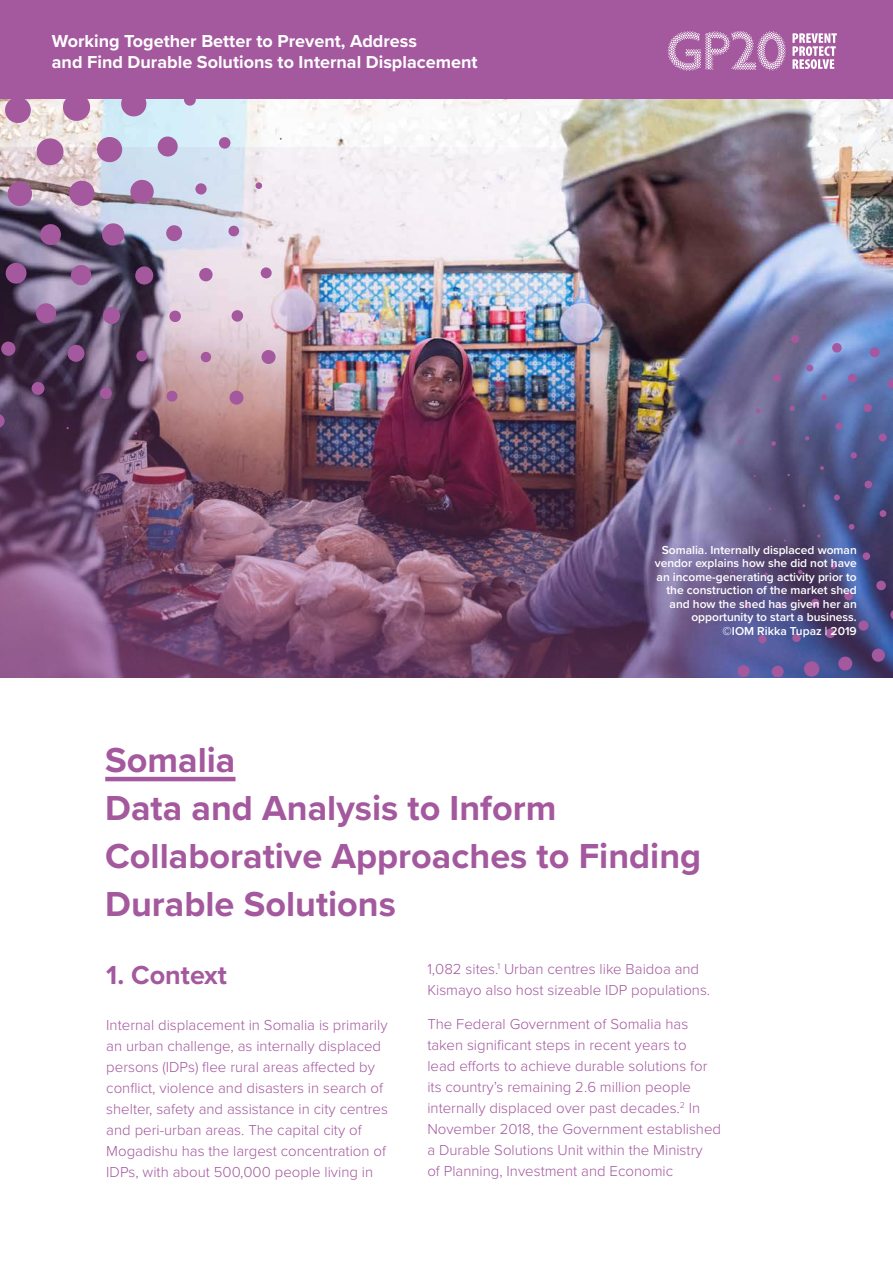
<style>
.page{position:relative;width:893px;height:1263px;background:#fff}
.page>*{position:absolute;margin:0;border:0;box-sizing:border-box;transform-origin:0 0}
.t1{font:700 36px/48px "Proxima Nova";color:#a4589e}
.t2{font:700 27px "Proxima Nova";color:#a4589e}
.t3{font:700 18px/21px "Proxima Nova";color:#fff}
.t4{font:300 15px/21px "Proxima Nova";color:#a4589e}
.t5{font:600 12px/13.5px "Proxima Nova";color:#fff;text-align:right}
</style>
<div class="page">
<img style="left:0;top:98px;width:893px;height:50px">
<div style="left:0;top:0;width:893px;height:98px;background:#a4589e"></div>
<svg style="left:792px;top:33px;width:45px;height:36px"></svg>
<svg style="left:668px;top:31px;width:118px;height:40px"></svg>
<hr style="left:105px;top:777px;width:130px;height:4px;background:#a4589e">
<img style="left:0;top:148px;width:893px;height:529px">
<svg style="left:4px;top:98px;width:28px;height:26px"></svg>
<svg style="left:0;top:141px;width:1px;height:24px"></svg>
<svg style="left:62px;top:98px;width:29px;height:24px"></svg>
<svg style="left:36px;top:138px;width:28px;height:28px"></svg>
<svg style="left:7px;top:181px;width:26px;height:26px"></svg>
<svg style="left:120px;top:98px;width:27px;height:19px"></svg>
<svg style="left:96px;top:136px;width:27px;height:27px"></svg>
<svg style="left:68px;top:180px;width:27px;height:27px"></svg>
<svg style="left:40px;top:224px;width:22px;height:22px"></svg>
<svg style="left:5px;top:262px;width:22px;height:22px"></svg>
<svg style="left:184px;top:98px;width:12px;height:8px"></svg>
<svg style="left:157px;top:136px;width:21px;height:21px"></svg>
<svg style="left:130px;top:179px;width:24px;height:25px"></svg>
<svg style="left:101px;top:223px;width:24px;height:23px"></svg>
<svg style="left:70px;top:264px;width:22px;height:22px"></svg>
<svg style="left:35px;top:303px;width:22px;height:21px"></svg>
<svg style="left:1px;top:341px;width:15px;height:15px"></svg>
<div style="left:219px;top:137px;width:12px;height:12px;background:#a4589e;border-radius:50%"></div>
<div style="left:195px;top:183px;width:12px;height:12px;background:#a4589e;border-radius:50%"></div>
<svg style="left:166px;top:225px;width:17px;height:17px"></svg>
<svg style="left:135px;top:266px;width:19px;height:19px"></svg>
<svg style="left:102px;top:307px;width:18px;height:18px"></svg>
<svg style="left:67px;top:344px;width:18px;height:18px"></svg>
<div style="left:31px;top:382px;width:14px;height:13px;background:#a4589e;border-radius:6px"></div>
<svg style="left:0;top:413px;width:5px;height:15px"></svg>
<div style="left:255px;top:182px;width:7px;height:7px;background:#a4589e;border-radius:50%"></div>
<div style="left:228px;top:225px;width:11px;height:12px;background:#a4589e;border-radius:50%"></div>
<div style="left:199px;top:268px;width:14px;height:14px;background:#a4589e;border-radius:6px"></div>
<div style="left:169px;top:310px;width:12px;height:12px;background:#a4589e;border-radius:50%"></div>
<div style="left:136px;top:350px;width:12px;height:12px;background:#a4589e;border-radius:50%"></div>
<div style="left:100px;top:387px;width:12px;height:12px;background:#a4589e;border-radius:50%"></div>
<div style="left:260px;top:267px;width:12px;height:12px;background:#a4589e;border-radius:50%"></div>
<div style="left:231px;top:310px;width:12px;height:12px;background:#a4589e;border-radius:50%"></div>
<div style="left:200px;top:352px;width:11px;height:11px;background:#a4589e;border-radius:50%"></div>
<div style="left:166px;top:390px;width:12px;height:12px;background:#a4589e;border-radius:50%"></div>
<svg style="left:261px;top:350px;width:15px;height:14px"></svg>
<svg style="left:229px;top:390px;width:15px;height:15px"></svg>
<div style="left:791px;top:335px;width:8px;height:8px;background:#a4589e;border-radius:50%"></div>
<div style="left:832px;top:343px;width:10px;height:10px;background:#a4589e;border-radius:50%"></div>
<div style="left:806px;top:365px;width:7px;height:7px;background:#a4589e;border-radius:50%"></div>
<div style="left:773px;top:374px;width:8px;height:8px;background:#a4589e;border-radius:50%"></div>
<div style="left:870px;top:347px;width:10px;height:10px;background:#a4589e;border-radius:50%"></div>
<div style="left:848px;top:374px;width:9px;height:8px;background:#a4589e;border-radius:50%"></div>
<svg style="left:821px;top:394px;width:6px;height:6px"></svg>
<svg style="left:789px;top:406px;width:6px;height:5px"></svg>
<svg style="left:756px;top:408px;width:5px;height:5px"></svg>
<svg style="left:887px;top:379px;width:6px;height:9px"></svg>
<div style="left:863px;top:404px;width:9px;height:8px;background:#a4589e;border-radius:50%"></div>
<div style="left:835px;top:423px;width:7px;height:7px;background:#a4589e;border-radius:50%"></div>
<svg style="left:805px;top:436px;width:4px;height:5px"></svg>
<svg style="left:771px;top:441px;width:5px;height:5px"></svg>
<div style="left:878px;top:433px;width:9px;height:8px;background:#a4589e;border-radius:50%"></div>
<div style="left:850px;top:452px;width:7px;height:7px;background:#a4589e;border-radius:50%"></div>
<svg style="left:820px;top:466px;width:4px;height:4px"></svg>
<div style="left:864px;top:480px;width:8px;height:8px;background:#a4589e;border-radius:50%"></div>
<svg style="left:834px;top:494px;width:6px;height:6px"></svg>
<div style="left:879px;top:510px;width:7px;height:7px;background:#a4589e;border-radius:50%"></div>
<svg style="left:849px;top:524px;width:6px;height:6px"></svg>
<div style="left:862px;top:552px;width:8px;height:8px;background:#a4589e;border-radius:50%"></div>
<svg style="left:831px;top:563px;width:6px;height:6px"></svg>
<svg style="left:798px;top:570px;width:4px;height:4px"></svg>
<svg style="left:764px;top:572px;width:4px;height:4px"></svg>
<div style="left:876px;top:580px;width:10px;height:10px;background:#a4589e;border-radius:50%"></div>
<div style="left:844px;top:591px;width:9px;height:9px;background:#a4589e;border-radius:50%"></div>
<div style="left:811px;top:598px;width:8px;height:9px;background:#a4589e;border-radius:50%"></div>
<svg style="left:779px;top:604px;width:5px;height:4px"></svg>
<svg style="left:745px;top:603px;width:5px;height:6px"></svg>
<svg style="left:890px;top:609px;width:3px;height:11px"></svg>
<div style="left:858px;top:620px;width:11px;height:11px;background:#a4589e;border-radius:50%"></div>
<div style="left:825px;top:628px;width:10px;height:10px;background:#a4589e;border-radius:50%"></div>
<div style="left:792px;top:633px;width:9px;height:9px;background:#a4589e;border-radius:50%"></div>
<div style="left:758px;top:635px;width:9px;height:8px;background:#a4589e;border-radius:50%"></div>
<div style="left:872px;top:648px;width:13px;height:14px;background:#a4589e;border-radius:50%"></div>
<div style="left:838px;top:656px;width:14px;height:15px;background:#a4589e;border-radius:50%"></div>
<div style="left:804px;top:661px;width:15px;height:16px;background:#a4589e;border-radius:50%"></div>
<div style="left:771px;top:665px;width:13px;height:12px;background:#a4589e;border-radius:50%"></div>
<div style="left:737px;top:665px;width:13px;height:12px;background:#a4589e;border-radius:50%"></div>
<p class="t3" style="left:52px;top:31px;width:427px">Working Together Better to Prevent, Address<br>and Find Durable Solutions to Internal Displacement</p>
<p class="t5" style="left:655px;top:543px;width:204px">Somalia. Internally displaced woman vendor explains how she did not have an income-generating activity prior to the construction of the market shed and how the shed has given her an opportunity to start a business.<br>©IOM Rikka Tupaz | 2019</p>
<h1 class="t1" style="left:105px;top:735px;width:598px">Somalia<br>Data and Analysis to Inform<br>Collaborative Approaches to Finding<br>Durable Solutions</h1>
<h2 class="t2" style="left:106px;top:954px;width:122px">1. Context</h2>
<p class="t4" style="left:106px;top:1014px;width:283px">Internal displacement in Somalia is primarily an urban challenge, as internally displaced persons (IDPs) flee rural areas affected by conflict, violence and disasters in search of shelter, safety and assistance in city centres and peri-urban areas. The capital city of Mogadishu has the largest concentration of IDPs, with about 500,000 people living in</p>
<p class="t4" style="left:427px;top:958px;width:284px">1,082 sites.<sup>1</sup> Urban centres like Baidoa and<br>Kismayo also host sizeable IDP populations.</p>
<p class="t4" style="left:427px;top:1012px;width:295px">The Federal Government of Somalia has taken significant steps in recent years to<br>lead efforts to achieve durable solutions for its country’s remaining 2.6 million people internally displaced over past decades.<sup>2</sup> In November 2018, the Government established a Durable Solutions Unit within the Ministry<br>of Planning, Investment and Economic</p>
</div>
